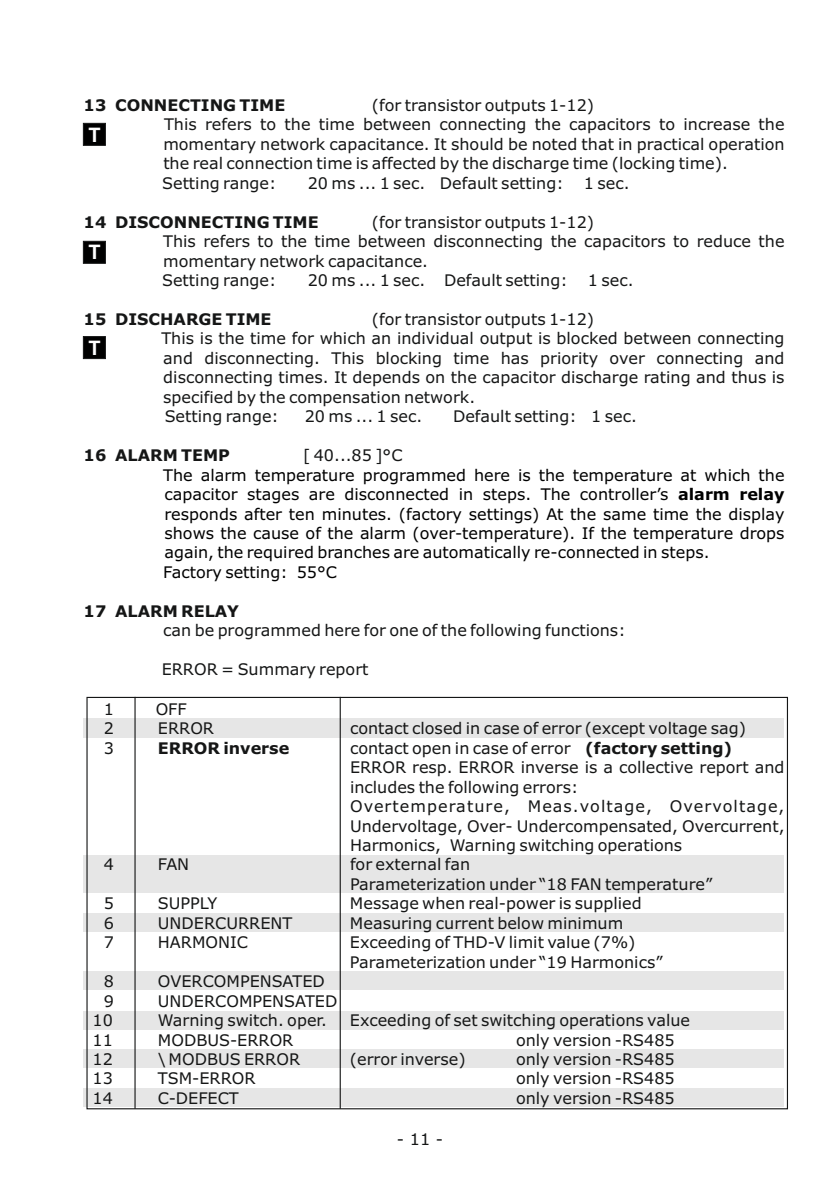
<style>
.page{position:relative;width:840px;height:1191px;background:#fff}
.page>*{position:absolute;margin:0;border:0;box-sizing:border-box;transform-origin:0 0}
.t1{font:700 20px "Arial";color:#fff}
.t2{font:16px/19.4px "Verdana";color:#151616}
.t3{font:16px/19.4px "Verdana";color:#000}
.t4{font:700 16px "Verdana";color:#151616}
.s1{font-weight:700}
</style>
<div class="page">
<svg style="left:83px;top:123px;width:23px;height:23px"></svg>
<svg style="left:83px;top:241px;width:23px;height:23px"></svg>
<svg style="left:83px;top:336px;width:23px;height:23px"></svg>
<div style="left:84px;top:718px;width:699px;height:19px;background:#e6e6e6"></div>
<div style="left:84px;top:855px;width:699px;height:38px;background:#e6e6e6"></div>
<div style="left:84px;top:913px;width:699px;height:18px;background:#e6e6e6"></div>
<div style="left:84px;top:972px;width:699px;height:18px;background:#e6e6e6"></div>
<div style="left:84px;top:1011px;width:699px;height:18px;background:#e6e6e6"></div>
<div style="left:84px;top:1049px;width:699px;height:18px;background:#e6e6e6"></div>
<div style="left:84px;top:1088px;width:699px;height:18px;background:#e6e6e6"></div>
<hr style="left:134px;top:697px;width:1px;height:411px;background:#151616">
<hr style="left:339px;top:697px;width:1px;height:411px;background:#151616">
<p class="t2" style="left:162px;top:97px;width:623px;text-indent:210px">(for transistor outputs 1-12)<br>This refers to the time between connecting the capacitors to increase the momentary network capacitance. It should be noted that in practical operation the real connection time is affected by the discharge time (locking time).<br>Setting range:</p>
<p class="t4" style="left:84px;top:99px;width:203px">13 CONNECTING TIME</p>
<p class="t1" style="left:88px;top:127px;width:14px">T</p>
<p class="t2" style="left:307px;top:175px;width:257px">20 ms ... 1 sec. Default setting:</p>
<p class="t2" style="left:583px;top:175px;width:47px">1 sec.</p>
<p class="t4" style="left:84px;top:215px;width:236px">14 DISCONNECTING TIME</p>
<p class="t2" style="left:162px;top:214px;width:623px;text-indent:210px">(for transistor outputs 1-12)<br>This refers to the time between disconnecting the capacitors to reduce the momentary network capacitance.<br>Setting range:</p>
<p class="t1" style="left:88px;top:245px;width:14px">T</p>
<p class="t2" style="left:307px;top:272px;width:261px">20 ms ... 1 sec. Default setting:</p>
<p class="t2" style="left:587px;top:272px;width:47px">1 sec.</p>
<p class="t2" style="left:161px;top:311px;width:624px;text-indent:210px">(for transistor outputs 1-12)<br>This is the time for which an individual output is blocked between connecting and disconnecting. This blocking time has priority over connecting and disconnecting times. It depends on the capacitor discharge rating and thus is specified by the compensation network.<br>Setting range:</p>
<p class="t4" style="left:84px;top:313px;width:189px">15 DISCHARGE TIME</p>
<p class="t1" style="left:88px;top:340px;width:14px">T</p>
<p class="t2" style="left:304px;top:408px;width:119px">20 ms ... 1 sec.</p>
<p class="t2" style="left:453px;top:408px;width:185px">Default setting: 1 sec.</p>
<p class="t4" style="left:84px;top:449px;width:148px">16 ALARM TEMP</p>
<p class="t2" style="left:303px;top:447px;width:101px">[ 40...85 ]°C</p>
<p class="t3" style="left:163px;top:466px;width:622px">The alarm temperature programmed here is the temperature at which the capacitor stages are disconnected in steps. The controller’s <span class="s1">alarm relay </span>responds after ten minutes. (factory settings) At the same time the display shows the cause of the alarm (over-temperature). If the temperature drops again, the required branches are automatically re-connected in steps.<br>Factory setting: 55°C</p>
<p class="t4" style="left:84px;top:604px;width:157px">17 ALARM RELAY</p>
<p class="t2" style="left:163px;top:622px;width:463px">can be programmed here for one of the following functions:</p>
<p class="t2" style="left:162px;top:661px;width:208px">ERROR = Summary report</p>
<p class="t2" style="left:104px;top:700px;width:12px">1</p>
<p class="t2" style="left:156px;top:700px;width:32px">OFF</p>
<p class="t2" style="left:104px;top:720px;width:12px">2</p>
<p class="t2" style="left:158px;top:720px;width:58px">ERROR</p>
<p class="t2" style="left:350px;top:720px;width:397px">contact closed in case of error (except voltage sag)</p>
<p class="t2" style="left:104px;top:739px;width:12px">3</p>
<p class="t4" style="left:158px;top:741px;width:133px">ERROR inverse</p>
<p class="t2" style="left:350px;top:739px;width:436px">contact open in case of error <span class="s1">(factory setting)<br></span>ERROR resp. ERROR inverse is a collective report and includes the following errors:<br>Overtemperature, Meas.voltage, Overvoltage, Undervoltage, Over- Undercompensated, Overcurrent, Harmonics, Warning switching operations</p>
<p class="t2" style="left:104px;top:856px;width:12px">4</p>
<p class="t2" style="left:158px;top:856px;width:33px">FAN</p>
<p class="t2" style="left:350px;top:856px;width:364px">for external fan<br>Parameterization under “18 FAN temperature”</p>
<p class="t2" style="left:104px;top:895px;width:12px">5</p>
<p class="t2" style="left:158px;top:895px;width:61px">SUPPLY</p>
<p class="t2" style="left:350px;top:895px;width:293px">Message when real-power is supplied</p>
<p class="t2" style="left:104px;top:914px;width:12px">6</p>
<p class="t2" style="left:158px;top:914px;width:136px">UNDERCURRENT</p>
<p class="t2" style="left:350px;top:914px;width:275px">Measuring current below minimum</p>
<p class="t2" style="left:104px;top:934px;width:12px">7</p>
<p class="t2" style="left:158px;top:934px;width:92px">HARMONIC</p>
<p class="t2" style="left:350px;top:934px;width:314px">Exceeding of THD-V limit value (7%)<br>Parameterization under “19 Harmonics”</p>
<p class="t2" style="left:104px;top:973px;width:12px">8</p>
<p class="t2" style="left:158px;top:973px;width:168px">OVERCOMPENSATED</p>
<p class="t2" style="left:104px;top:992px;width:12px">9</p>
<p class="t2" style="left:158px;top:992px;width:181px">UNDERCOMPENSATED</p>
<p class="t2" style="left:92px;top:1012px;width:22px">10</p>
<p class="t2" style="left:158px;top:1012px;width:170px">Warning switch. oper.</p>
<p class="t2" style="left:350px;top:1012px;width:341px">Exceeding of set switching operations value</p>
<p class="t2" style="left:92px;top:1031px;width:22px">11</p>
<p class="t2" style="left:158px;top:1031px;width:137px">MODBUS-ERROR</p>
<p class="t2" style="left:515px;top:1031px;width:160px">only version -RS485</p>
<p class="t2" style="left:92px;top:1050px;width:22px">12</p>
<p class="t2" style="left:158px;top:1050px;width:144px">\ MODBUS ERROR</p>
<p class="t2" style="left:350px;top:1050px;width:117px">(error inverse)</p>
<p class="t2" style="left:515px;top:1050px;width:160px">only version -RS485</p>
<p class="t2" style="left:92px;top:1070px;width:22px">13</p>
<p class="t2" style="left:158px;top:1070px;width:99px">TSM-ERROR</p>
<p class="t2" style="left:515px;top:1070px;width:160px">only version -RS485</p>
<p class="t2" style="left:92px;top:1089px;width:22px">14</p>
<p class="t2" style="left:158px;top:1089px;width:82px">C-DEFECT</p>
<p class="t2" style="left:515px;top:1089px;width:160px">only version -RS485</p>
<p class="t2" style="left:396px;top:1130px;width:48px">- 11 -</p>
</div>
